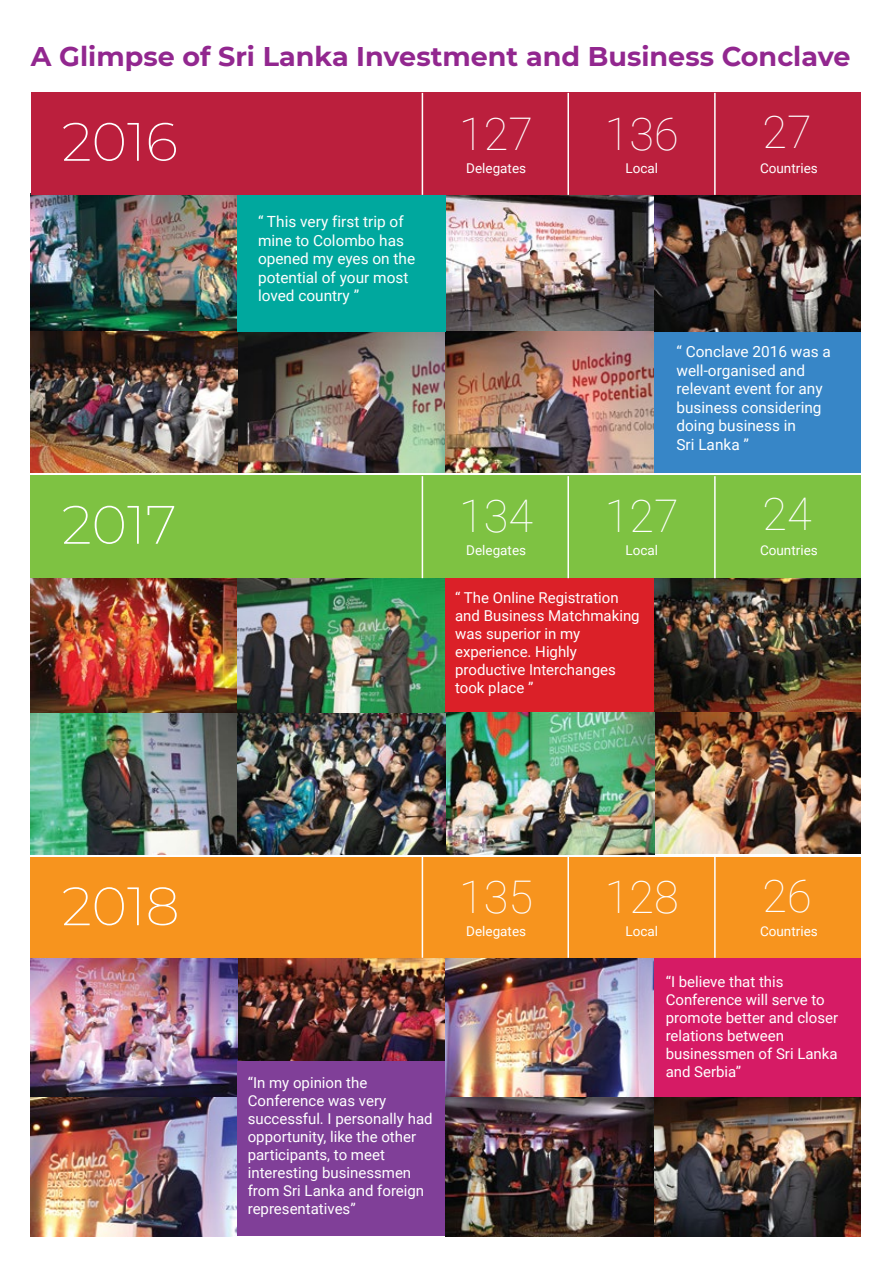
<style>
.page{position:relative;width:893px;height:1263px;background:#fff}
.page>*{position:absolute;margin:0;border:0;box-sizing:border-box;transform-origin:0 0}
.t1{font:200 54px "Montserrat";color:#fff}
.t2{font:100 45px "Roboto";color:#fff}
.t3{font:700 27px "Montserrat";color:#92278f}
.t4{font:15.45px/18.5px "Roboto";color:#fff}
.t5{font:15px/18px "Roboto";color:#fff}
.t6{font:13.5px "Roboto";color:#fff}
</style>
<div class="page">
<img style="left:446px;top:195px;width:208px;height:136px">
<img style="left:30px;top:193px;width:208px;height:138px">
<img style="left:238px;top:331px;width:416px;height:141px">
<img style="left:30px;top:331px;width:208px;height:141px">
<div style="left:654px;top:330px;width:207px;height:142px;background:#3786c7"></div>
<div style="left:440px;top:574px;width:214px;height:140px;background:#db2028"></div>
<div style="left:238px;top:194px;width:208px;height:137px;background:#00a89e"></div>
<img style="left:654px;top:195px;width:207px;height:136px">
<img style="left:30px;top:578px;width:415px;height:276px">
<img style="left:654px;top:578px;width:207px;height:134px">
<div style="left:30px;top:476px;width:831px;height:102px;background:#7ec242"></div>
<img style="left:654px;top:712px;width:207px;height:142px">
<img style="left:445px;top:712px;width:209px;height:142px">
<div style="left:31px;top:93px;width:830px;height:102px;background:#bb1f3d"></div>
<div style="left:30px;top:857px;width:831px;height:102px;background:#f7941e"></div>
<img style="left:30px;top:959px;width:624px;height:139px">
<img style="left:30px;top:1098px;width:208px;height:138px">
<img style="left:445px;top:1097px;width:416px;height:139px">
<hr style="left:422px;top:93px;width:1px;height:102px;background:#fff">
<hr style="left:567px;top:93px;width:2px;height:102px;background:#fff">
<hr style="left:714px;top:93px;width:2px;height:102px;background:#fff">
<hr style="left:422px;top:476px;width:1px;height:102px;background:#fff">
<hr style="left:567px;top:476px;width:2px;height:102px;background:#fff">
<hr style="left:714px;top:476px;width:2px;height:102px;background:#fff">
<hr style="left:422px;top:856px;width:1px;height:102px;background:#fff">
<hr style="left:567px;top:856px;width:2px;height:102px;background:#fff">
<hr style="left:714px;top:856px;width:2px;height:102px;background:#fff">
<div style="left:654px;top:959px;width:207px;height:138px;background:#d61b65"></div>
<div style="left:238px;top:1061px;width:207px;height:175px;background:#803f98"></div>
<h3 class="t3" style="left:31px;top:37px;width:821px">A Glimpse of Sri Lanka Investment and Business Conclave</h3>
<h1 class="t1" style="left:62px;top:105px;width:118px">2016</h1>
<h2 class="t2" style="left:459px;top:102px;width:75px">127</h2>
<h2 class="t2" style="left:605px;top:102px;width:75px">136</h2>
<p class="t6" style="left:466px;top:158px;width:61px">Delegates</p>
<p class="t6" style="left:625px;top:158px;width:34px">Local</p>
<p class="t4" style="left:258px;top:212px;width:159px">“ This very first trip of mine to Colombo has opened my eyes on the potential of your most loved country ”</p>
<h2 class="t2" style="left:762px;top:101px;width:51px">27</h2>
<p class="t6" style="left:760px;top:158px;width:59px">Countries</p>
<h1 class="t1" style="left:62px;top:488px;width:116px">2017</h1>
<p class="t4" style="left:676px;top:342px;width:156px">“ Conclave 2016 was a well-organised and relevant event for any business considering doing business in<br>Sri Lanka ”</p>
<h2 class="t2" style="left:459px;top:484px;width:75px">134</h2>
<h2 class="t2" style="left:605px;top:484px;width:75px">127</h2>
<p class="t6" style="left:466px;top:540px;width:61px">Delegates</p>
<p class="t6" style="left:625px;top:540px;width:34px">Local</p>
<p class="t5" style="left:455px;top:588px;width:186px">“ The Online Registration and Business Matchmaking was superior in my experience. Highly productive Interchanges took place ”</p>
<h2 class="t2" style="left:762px;top:483px;width:51px">24</h2>
<p class="t6" style="left:760px;top:540px;width:59px">Countries</p>
<h2 class="t2" style="left:762px;top:864px;width:51px">26</h2>
<p class="t6" style="left:760px;top:922px;width:59px">Countries</p>
<p class="t5" style="left:666px;top:972px;width:174px">“I believe that this<br>Conference will serve to promote better and closer relations between businessmen of Sri Lanka and Serbia”</p>
<h1 class="t1" style="left:62px;top:870px;width:119px">2018</h1>
<h2 class="t2" style="left:459px;top:866px;width:75px">135</h2>
<h2 class="t2" style="left:605px;top:866px;width:75px">128</h2>
<p class="t6" style="left:466px;top:922px;width:61px">Delegates</p>
<p class="t6" style="left:625px;top:922px;width:34px">Local</p>
<p class="t5" style="left:248px;top:1073px;width:186px">“In my opinion the<br>Conference was very successful. I personally had opportunity, like the other participants, to meet interesting businessmen from Sri Lanka and foreign representatives”</p>
</div>
